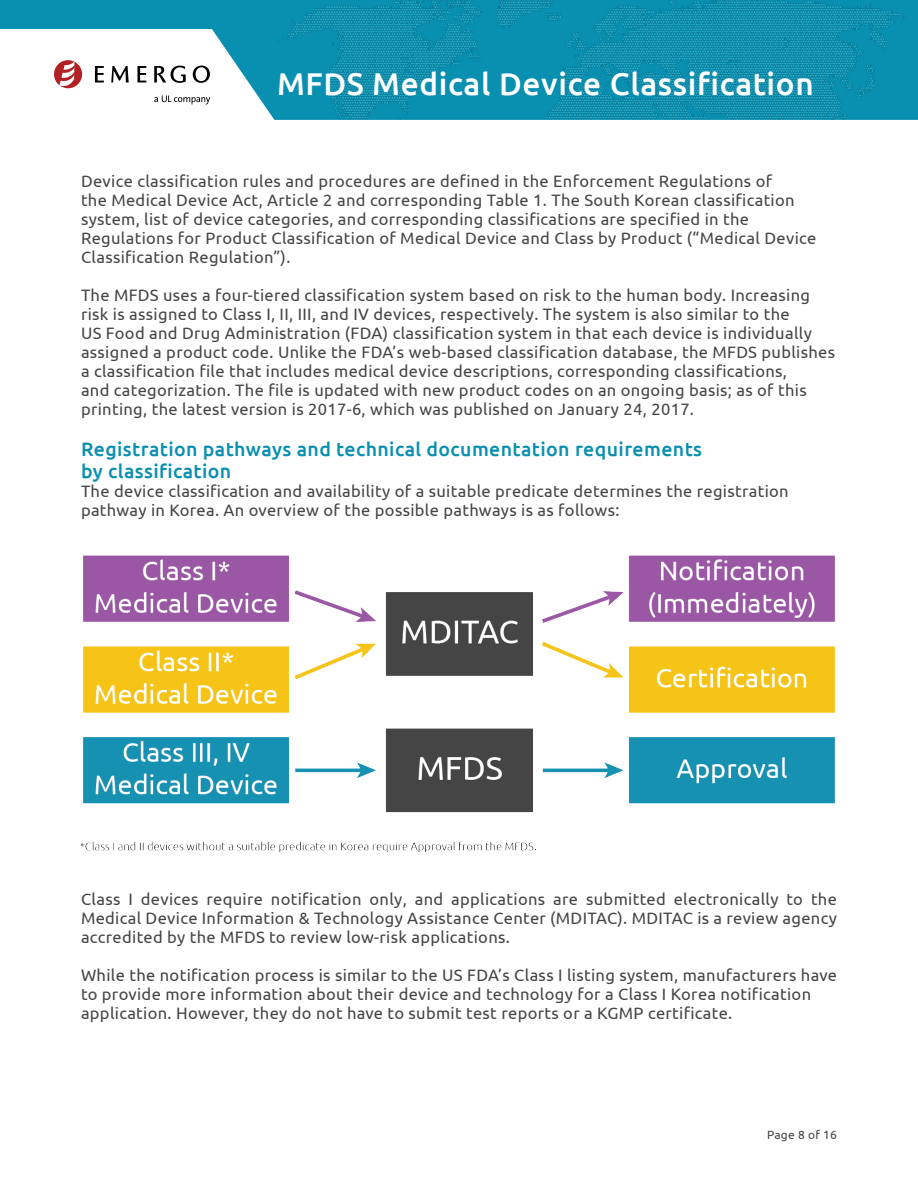
<style>
.page{position:relative;width:918px;height:1188px;background:#fff}
.page>*{position:absolute;margin:0;border:0;box-sizing:border-box;transform-origin:0 0}
.t1{font:500 31.5px "Ubuntu";letter-spacing:.02em;color:#fff}
.t2{font:500 19.5px/22.5px "Ubuntu";letter-spacing:.02em;color:#098fb0}
.t3{font:16.5px/18.9px "Ubuntu";letter-spacing:.02em;color:#454545}
.t4{font:12px "Ubuntu";letter-spacing:.02em;color:#454545}
</style>
<div class="page">
<div style="left:0;top:0;width:876px;height:28px;background:#098fb0"></div>
<svg style="left:190px;top:28px;width:68px;height:77px"></svg>
<img style="left:258px;top:0;width:660px;height:120px">
<svg style="left:54px;top:60px;width:28px;height:28px"></svg>
<svg style="left:95px;top:66px;width:9px;height:16px"></svg>
<svg style="left:111px;top:66px;width:18px;height:16px"></svg>
<svg style="left:138px;top:66px;width:8px;height:16px"></svg>
<svg style="left:154px;top:66px;width:32px;height:17px"></svg>
<svg style="left:193px;top:66px;width:17px;height:17px"></svg>
<svg style="left:154px;top:95px;width:56px;height:9px"></svg>
<img style="left:81px;top:555px;width:754px;height:298px">
<h1 class="t1" style="left:277px;top:63px;width:538px">MFDS Medical Device Classification</h1>
<p class="t3" style="left:81px;top:171px;width:737px">Device classification rules and procedures are defined in the Enforcement Regulations of<br>the Medical Device Act, Article 2 and corresponding Table 1. The South Korean classification system, list of device categories, and corresponding classifications are specified in the Regulations for Product Classification of Medical Device and Class by Product (“Medical Device Classification Regulation”).</p>
<p class="t3" style="left:81px;top:285px;width:756px">The MFDS uses a four-tiered classification system based on risk to the human body. Increasing risk is assigned to Class I, II, III, and IV devices, respectively. The system is also similar to the<br>US Food and Drug Administration (FDA) classification system in that each device is individually assigned a product code. Unlike the FDA’s web-based classification database, the MFDS publishes a classification file that includes medical device descriptions, corresponding classifications,<br>and categorization. The file is updated with new product codes on an ongoing basis; as of this printing, the latest version is 2017-6, which was published on January 24, 2017.</p>
<p class="t2" style="left:81px;top:437px;width:623px">Registration pathways and technical documentation requirements by classification</p>
<p class="t3" style="left:81px;top:481px;width:709px">The device classification and availability of a suitable predicate determines the registration pathway in Korea. An overview of the possible pathways is as follows:</p>
<p class="t3" style="left:81px;top:889px;width:758px;text-align:justify">Class I devices require notification only, and applications are submitted electronically to the Medical Device Information &amp; Technology Assistance Center (MDITAC). MDITAC is a review agency accredited by the MFDS to review low-risk applications.</p>
<p class="t3" style="left:81px;top:965px;width:758px">While the notification process is similar to the US FDA’s Class I listing system, manufacturers have to provide more information about their device and technology for a Class I Korea notification application. However, they do not have to submit test reports or a KGMP certificate.</p>
<p class="t4" style="left:767px;top:1127px;width:71px">Page 8 of 16</p>
</div>
